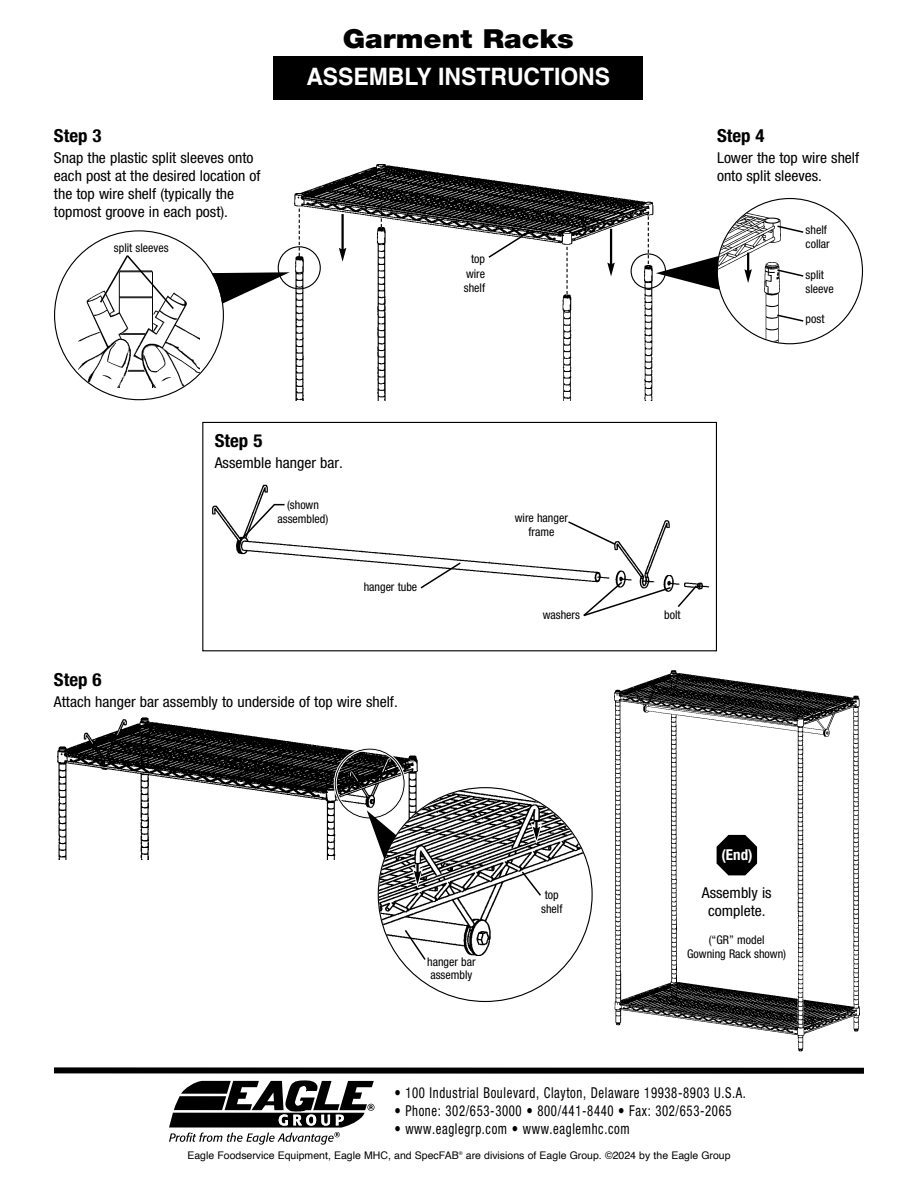
<style>
.page{position:relative;width:918px;height:1188px;background:#fff}
.page>*{position:absolute;margin:0;border:0;box-sizing:border-box;transform-origin:0 0}
.t1{font:900 26.25px "Helvetica Neue LT Pro";color:#000;scale:1.1 1}
.t2{font:700 24px "Helvetica";color:#fff;scale:.95 1}
.t3{font:700 condensed 18px "Helvetica Neue LT Pro";color:#000;scale:1.05 1}
.t4{font:condensed 15px/18px "Helvetica Neue LT Pro";color:#000;scale:1.05 1}
.t5{font:condensed 15px "Helvetica Neue LT Pro";letter-spacing:.05em;color:#000;scale:.85 1}
.t6{font:700 condensed 15px "Helvetica Neue LT Pro";color:#fff}
.t7{font:condensed 12px/14.4px "Helvetica Neue LT Pro";color:#000;text-align:center}
.t8{font:10.5px "Helvetica";color:#000}
</style>
<div class="page">
<img style="left:294px;top:164px;width:359px;height:236px">
<img style="left:57px;top:717px;width:361px;height:142px">
<img style="left:614px;top:670px;width:246px;height:382px">
<svg style="left:487px;top:230px;width:43px;height:29px"></svg>
<svg style="left:717px;top:835px;width:40px;height:40px;background:#292929"></svg>
<svg style="left:169px;top:1080px;width:206px;height:65px"></svg>
<div style="left:54px;top:1067px;width:810px;height:7px;background:#000"></div>
<hr style="left:610px;top:229px;width:2px;height:36px;background:#000">
<svg style="left:607px;top:263px;width:8px;height:13px"></svg>
<hr style="left:341px;top:214px;width:3px;height:36px;background:#000">
<svg style="left:339px;top:248px;width:7px;height:14px"></svg>
<svg style="left:381px;top:180px;width:1px;height:47px"></svg>
<svg style="left:566px;top:247px;width:2px;height:47px"></svg>
<svg style="left:631px;top:198px;width:232px;height:146px"></svg>
<div style="left:202px;top:422px;width:515px;height:229px;border:1px solid #000"></div>
<img style="left:212px;top:484px;width:498px;height:106px">
<svg style="left:567px;top:520px;width:50px;height:26px"></svg>
<svg style="left:419px;top:561px;width:43px;height:29px"></svg>
<svg style="left:582px;top:580px;width:117px;height:37px"></svg>
<svg style="left:54px;top:209px;width:267px;height:191px"></svg>
<div style="left:273px;top:56px;width:370px;height:44px;background:#000"></div>
<svg style="left:333px;top:747px;width:73px;height:113px"></svg>
<svg style="left:378px;top:787px;width:215px;height:215px"></svg>
<svg style="left:412px;top:863px;width:11px;height:25px"></svg>
<svg style="left:531px;top:822px;width:11px;height:22px"></svg>
<svg style="left:403px;top:928px;width:24px;height:34px"></svg>
<svg style="left:520px;top:870px;width:23px;height:27px"></svg>
<svg style="left:240px;top:503px;width:46px;height:38px"></svg>
<h1 class="t1" style="left:343px;top:24px;width:211px">Garment Racks</h1>
<p class="t3" style="left:54px;top:129px;width:47px">Step 3</p>
<p class="t4" style="left:54px;top:150px;width:198px">Snap the plastic split sleeves onto each post at the desired location of the top wire shelf (typically the topmost groove in each post).</p>
<p class="t7" style="left:114px;top:242px;width:56px">split sleeves</p>
<h2 class="t2" style="left:306px;top:67px;width:321px">ASSEMBLY INSTRUCTIONS</h2>
<p class="t7" style="left:464px;top:253px;width:23px;text-align:justify;text-indent:7px">top wire shelf</p>
<p class="t3" style="left:717px;top:129px;width:47px">Step 4</p>
<p class="t4" style="left:717px;top:150px;width:137px">Lower the top wire shelf onto split sleeves.</p>
<p class="t7" style="left:806px;top:224px;width:26px;text-align:left">shelf collar</p>
<p class="t7" style="left:806px;top:268px;width:30px;text-align:left">split sleeve</p>
<p class="t7" style="left:806px;top:312px;width:20px">post</p>
<p class="t3" style="left:215px;top:434px;width:47px">Step 5</p>
<p class="t4" style="left:215px;top:455px;width:124px">Assemble hanger bar.</p>
<p class="t7" style="left:278px;top:498px;width:52px">(shown assembled)</p>
<p class="t7" style="left:364px;top:581px;width:55px">hanger tube</p>
<p class="t3" style="left:54px;top:673px;width:47px">Step 6</p>
<p class="t4" style="left:54px;top:694px;width:329px">Attach hanger bar assembly to underside of top wire shelf.</p>
<p class="t7" style="left:515px;top:511px;width:55px">wire hanger frame</p>
<p class="t7" style="left:543px;top:609px;width:39px">washers</p>
<p class="t7" style="left:664px;top:609px;width:18px">bolt</p>
<p class="t7" style="left:541px;top:889px;width:23px">top shelf</p>
<p class="t6" style="left:722px;top:849px;width:33px">(End)</p>
<p class="t4" style="left:702px;top:885px;width:68px;text-align:center">Assembly is complete.</p>
<p class="t7" style="left:427px;top:956px;width:50px;line-height:12.9px;text-align:left">hanger bar assembly</p>
<p class="t7" style="left:687px;top:933px;width:100px">(“GR” model<br>Gowning Rack shown)</p>
<p class="t5" style="left:394px;top:1087px;width:415px">• 100 Industrial Boulevard, Clayton, Delaware 19938-8903 U.S.A.</p>
<p class="t5" style="left:394px;top:1105px;width:398px">• Phone: 302/653-3000 • 800/441-8440 • Fax: 302/653-2065</p>
<p class="t5" style="left:394px;top:1123px;width:278px">• www.eaglegrp.com • www.eaglemhc.com</p>
<p class="t8" style="left:187px;top:1151px;width:545px">Eagle Foodservice Equipment, Eagle MHC, and SpecFAB<sup>®</sup> are divisions of Eagle Group. ©2024 by the Eagle Group</p>
</div>
